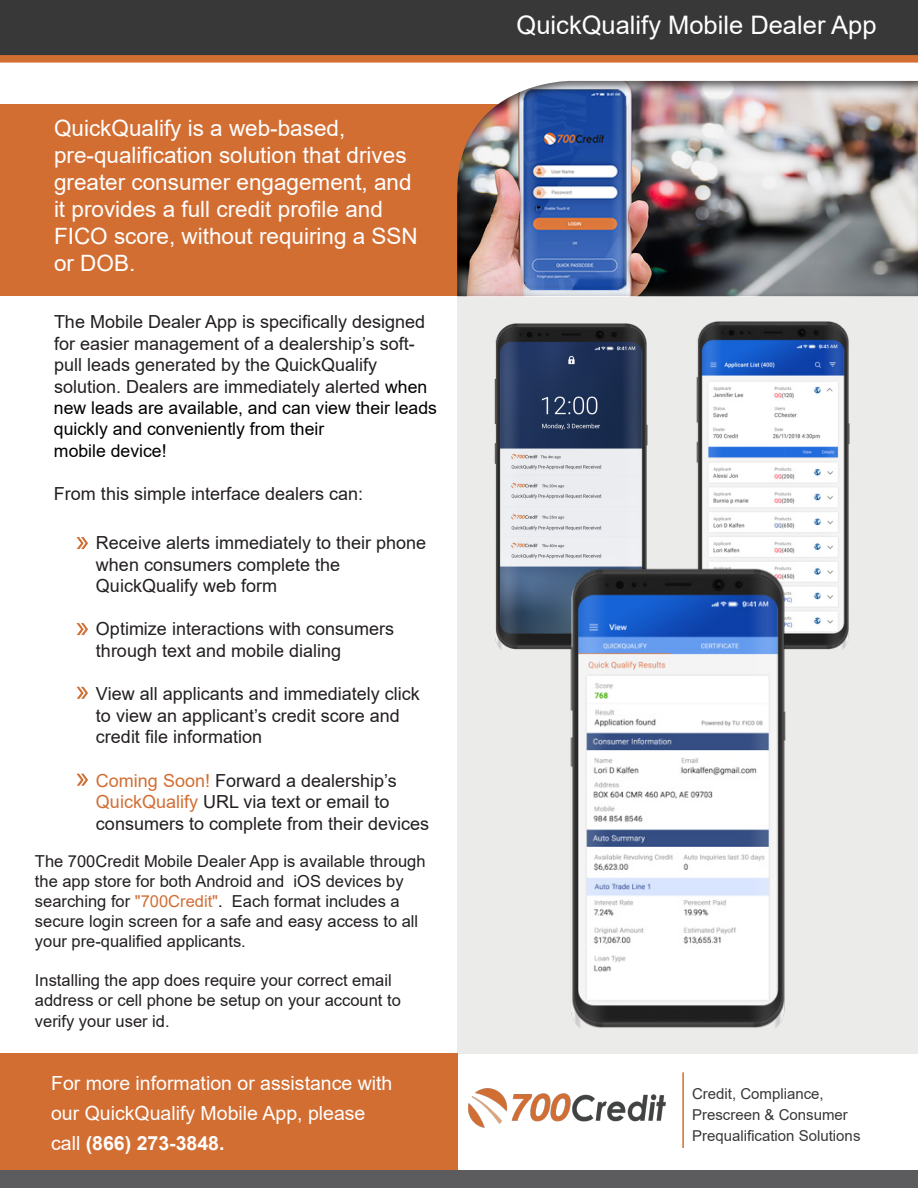
<style>
.page{position:relative;width:918px;height:1188px;background:#fff}
.page>*{position:absolute;margin:0;border:0;box-sizing:border-box;transform-origin:0 0}
.t1{font:25.5px "Arial";color:#fff}
.t2{font:22.5px/27px "Arial";color:#fff}
.t3{font:19.5px/30px "Arial";color:#fff}
.t4{font:18px/21.6px "Arial";color:#231f20}
.t5{font:17.7px/21.5px "Arial";color:#000}
.t6{font:16.5px/19.8px "Arial";color:#231f20}
.t7{font:15px "Arial";color:#383838}
.s1{font-size:17.7px;color:#000}
.s2{color:#d16e34}
.s3{color:#000}
.s4{font-weight:700}
</style>
<div class="page">
<div style="left:0;top:0;width:918px;height:55px;background:#383838"></div>
<div style="left:457px;top:297px;width:461px;height:756px;background:#ebebea"></div>
<div style="left:0;top:105px;width:918px;height:191px;background:#d36e33"></div>
<div style="left:0;top:1053px;width:457px;height:118px;background:#d36e33"></div>
<div style="left:0;top:1171px;width:918px;height:17px;background:#5c5c5f"></div>
<div style="left:454px;top:79px;width:464px;height:217px;background:#231f20;opacity:.75"></div>
<svg style="left:76px;top:537px;width:12px;height:12px"></svg>
<svg style="left:76px;top:687px;width:12px;height:12px"></svg>
<svg style="left:76px;top:774px;width:12px;height:12px"></svg>
<hr style="left:682px;top:1072px;width:2px;height:76px;background:#d16e33">
<img style="left:468px;top:1088px;width:198px;height:40px">
<div style="left:0;top:55px;width:918px;height:8px;background:#d36e33"></div>
<svg style="left:76px;top:623px;width:12px;height:12px"></svg>
<img style="left:696px;top:321px;width:154px;height:329px">
<img style="left:494px;top:323px;width:154px;height:327px">
<img style="left:567px;top:567px;width:221px;height:461px">
<p class="t2" style="left:54px;top:114px;width:293px">QuickQualify is a web-based,</p>
<p class="t2" style="left:54px;top:141px;width:365px">pre-qualification solution that drives greater consumer engagement, and it provides a full credit profile and<br>FICO score, without requiring a SSN or DOB.</p>
<p class="t4" style="left:54px;top:311px;width:375px">The Mobile Dealer App is specifically designed for easier management of a dealership’s soft&shy;pull leads generated by the QuickQualify solution. Dealers are immediately alerted <span class="s1">when</span></p>
<p class="t5" style="left:54px;top:397px;width:385px">new leads are available, and can view their leads quickly and conveniently from their<br>mobile device!</p>
<p class="t4" style="left:54px;top:483px;width:311px">From this simple interface dealers can:</p>
<p class="t4" style="left:96px;top:532px;width:332px">Receive alerts immediately to their phone when consumers complete the<br>QuickQualify web form</p>
<p class="t4" style="left:96px;top:618px;width:300px">Optimize interactions with consumers through text and mobile dialing</p>
<p class="t4" style="left:96px;top:683px;width:325px">View all applicants and immediately click to view an applicant’s credit score and credit file information</p>
<p class="t4" style="left:96px;top:769px;width:335px"><span class="s2">Coming Soon!</span> Forward a dealership’s<br><span class="s2">QuickQualify</span> URL via text or email to consumers to complete from their devices</p>
<p class="t6" style="left:35px;top:852px;width:392px">The 700Credit Mobile Dealer App is available through the app store for both Android and iOS devices by searching for <span class="s2">"700Credit"</span><span class="s3">.</span> Each format includes a secure login screen for a safe and easy access to all your pre-qualified applicants.</p>
<p class="t6" style="left:35px;top:970px;width:367px;line-height:20.4px">Installing the app does require your correct email address or cell phone be setup on your account to verify your user id.</p>
<p class="t3" style="left:51px;top:1068px;width:343px">For more information or assistance with our QuickQualify Mobile App, please call <span class="s4">(866) 273-3848.</span></p>
<p class="t1" style="left:517px;top:8px;width:361px">QuickQualify Mobile Dealer App</p>
<p class="t7" style="left:692px;top:1083px;width:133px">Credit, Compliance,</p>
<p class="t7" style="left:692px;top:1104px;width:157px">Prescreen &amp; Consumer</p>
<p class="t7" style="left:692px;top:1125px;width:170px">Prequalification Solutions</p>
</div>
